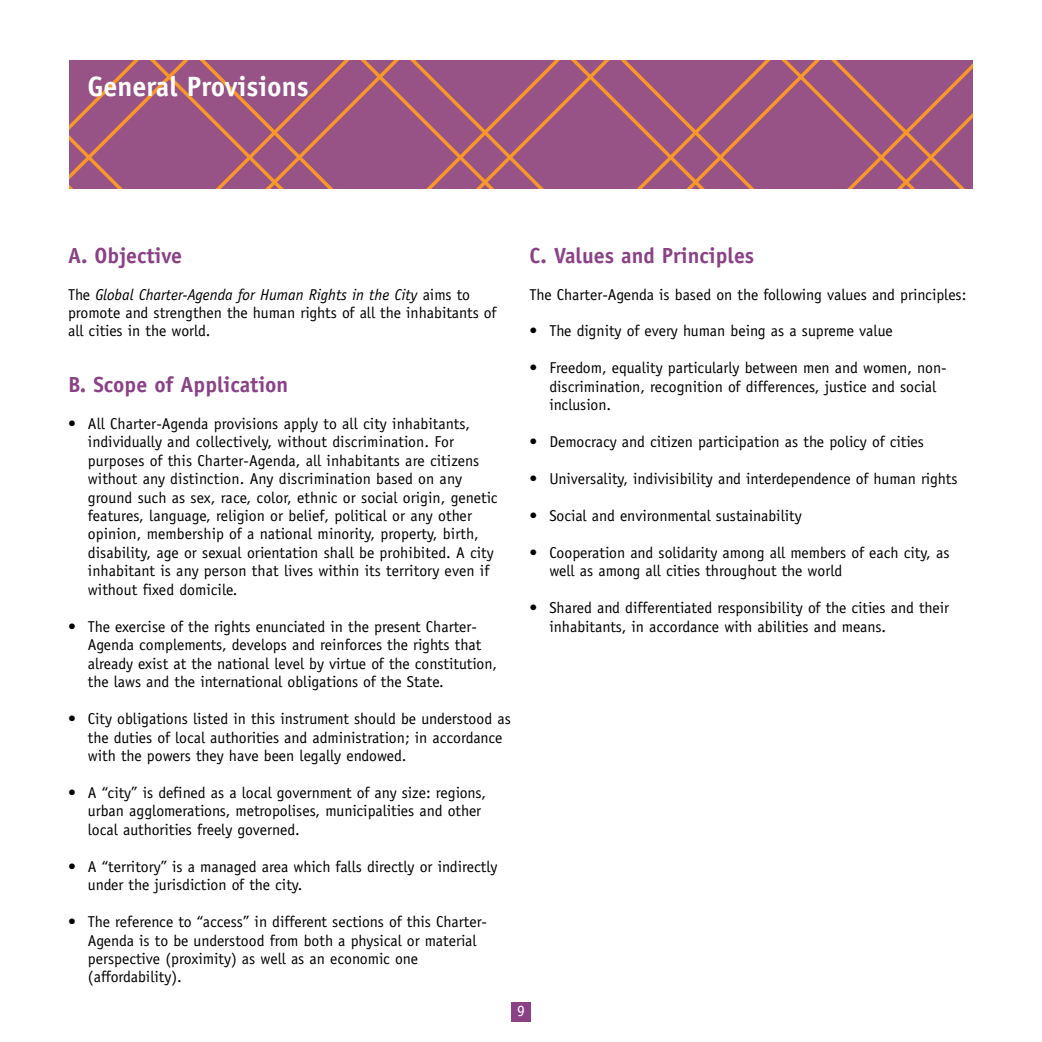
<style>
.page{position:relative;width:1042px;height:1042px;background:#fff}
.page>*{position:absolute;margin:0;border:0;box-sizing:border-box;transform-origin:0 0}
.t1{font:700 28px "Officina Sans";color:#fff}
.t2{font:700 21.88px "Officina Sans";color:#8a4286}
.t3{font:15.75px/18.4px "Officina Sans";color:#000}
.t4{font:15.75px "Officina Sans";color:#fff}
.s1{font-style:italic}
</style>
<div class="page">
<div style="left:511px;top:1002px;width:20px;height:20px;background:#8a4286"></div>
<svg style="left:911px;top:60px;width:61px;height:129px;background:#a25a7b"></svg>
<svg style="left:806px;top:60px;width:105px;height:129px;background:#a0597d"></svg>
<svg style="left:700px;top:60px;width:106px;height:129px;background:#a0587e"></svg>
<svg style="left:595px;top:60px;width:105px;height:129px;background:#a0597d"></svg>
<svg style="left:490px;top:60px;width:105px;height:129px;background:#a0597d"></svg>
<svg style="left:69px;top:60px;width:421px;height:129px;background:#a0597d"></svg>
<h1 class="t1" style="left:87px;top:76px;width:223px">General Provisions</h1>
<h2 class="t2" style="left:68px;top:247px;width:116px">A. Objective</h2>
<p class="t3" style="left:68px;top:286px;width:430px">The <span class="s1">Global Charter-Agenda for Human Rights in the City</span> aims to promote and strengthen the human rights of all the inhabitants of all cities in the world.</p>
<h2 class="t2" style="left:68px;top:376px;width:222px">B. Scope of Application</h2>
<p class="t3" style="left:88px;top:415px;width:411px;text-indent:-20px">• All Charter-Agenda provisions apply to all city inhabitants, individually and collectively, without discrimination. For purposes of this Charter-Agenda, all inhabitants are citizens without any distinction. Any discrimination based on any ground such as sex, race, color, ethnic or social origin, genetic features, language, religion or belief, political or any other opinion, membership of a national minority, property, birth, disability, age or sexual orientation shall be prohibited. A city inhabitant is any person that lives within its territory even if without fixed domicile.</p>
<p class="t3" style="left:88px;top:618px;width:411px;text-indent:-20px">• The exercise of the rights enunciated in the present Charter-Agenda complements, develops and reinforces the rights that already exist at the national level by virtue of the constitution, the laws and the international obligations of the State.</p>
<p class="t3" style="left:88px;top:711px;width:424px;text-indent:-20px">• City obligations listed in this instrument should be understood as the duties of local authorities and administration; in accordance with the powers they have been legally endowed.</p>
<p class="t3" style="left:88px;top:784px;width:400px;text-indent:-20px">• A “city” is defined as a local government of any size: regions, urban agglomerations, metropolises, municipalities and other local authorities freely governed.</p>
<p class="t3" style="left:88px;top:858px;width:411px;text-indent:-20px">• A “territory” is a managed area which falls directly or indirectly under the jurisdiction of the city.</p>
<p class="t3" style="left:88px;top:914px;width:401px;text-indent:-20px">• The reference to “access” in different sections of this Charter-Agenda is to be understood from both a physical or material perspective (proximity) as well as an economic one (affordability).</p>
<h2 class="t2" style="left:529px;top:247px;width:226px">C. Values and Principles</h2>
<p class="t3" style="left:529px;top:286px;width:438px">The Charter-Agenda is based on the following values and principles:</p>
<p class="t3" style="left:529px;top:323px;width:365px">• The dignity of every human being as a supreme value</p>
<p class="t3" style="left:549px;top:360px;width:399px;text-indent:-20px">• Freedom, equality particularly between men and women, non&shy;discrimination, recognition of differences, justice and social inclusion.</p>
<p class="t3" style="left:529px;top:434px;width:396px">• Democracy and citizen participation as the policy of cities</p>
<p class="t3" style="left:529px;top:471px;width:429px">• Universality, indivisibility and interdependence of human rights</p>
<p class="t3" style="left:529px;top:508px;width:274px">• Social and environmental sustainability</p>
<p class="t3" style="left:549px;top:545px;width:402px;text-indent:-20px">• Cooperation and solidarity among all members of each city, as well as among all cities throughout the world</p>
<p class="t3" style="left:549px;top:600px;width:401px;text-indent:-20px">• Shared and differentiated responsibility of the cities and their inhabitants, in accordance with abilities and means.</p>
<p class="t4" style="left:517px;top:1005px;width:9px">9</p>
</div>
